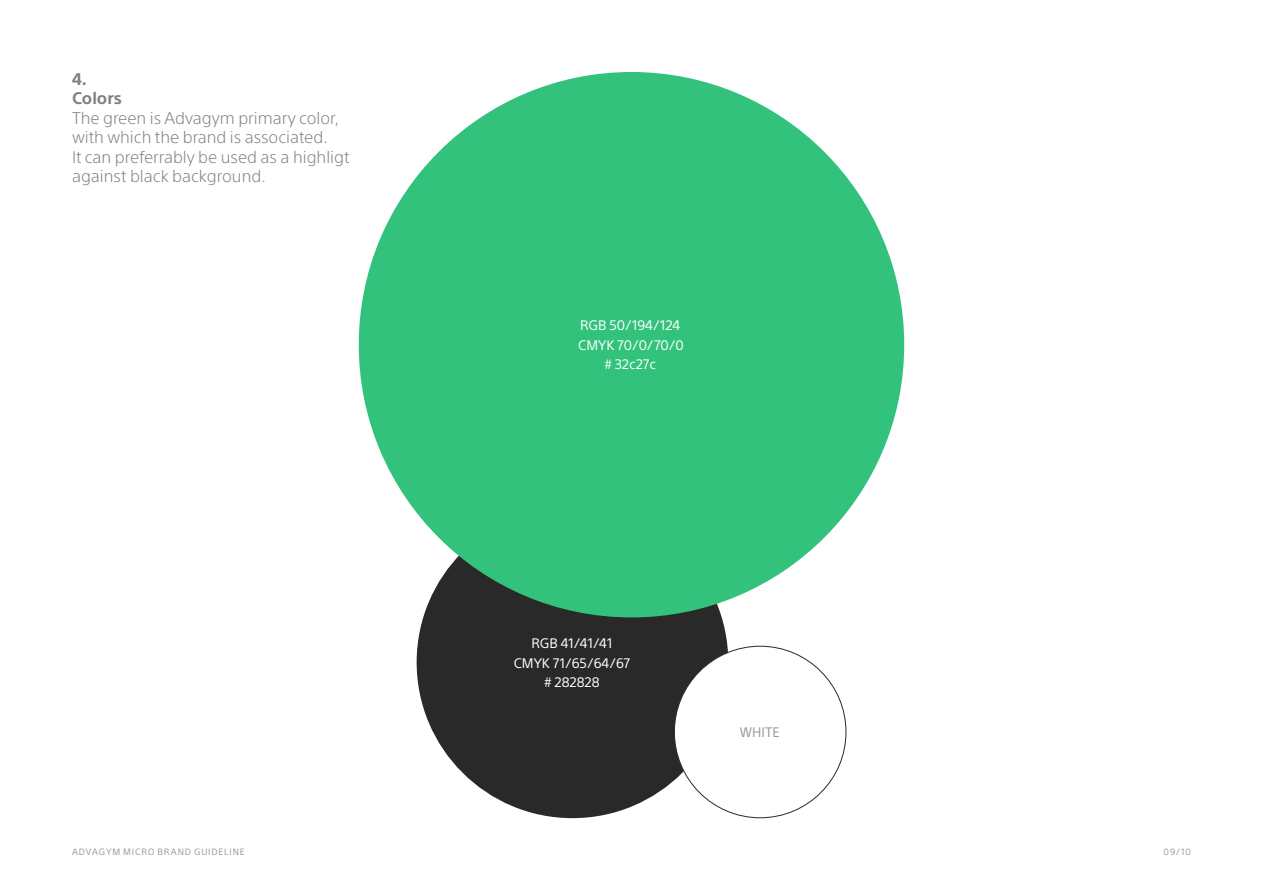
<style>
.page{position:relative;width:1263px;height:893px;background:#fff}
.page>*{position:absolute;margin:0;border:0;box-sizing:border-box;transform-origin:0 0}
.Info_Text{font:300 16.5px/19.5px "SST Pro";color:#808080}
.Info_Subhead{font:700 16.5px "SST Pro";color:#808080}
.Info_Color{font:13.5px "SST Pro";color:#fff}
.Info_Color-2{font:13.5px "SST Pro";color:#999}
.t1{font:9px "SST Pro";letter-spacing:.095em;color:#999}
</style>
<div class="page">
<div style="left:417px;top:506px;width:311px;height:312px;background:#292929;border-radius:50%"></div>
<div style="left:359px;top:72px;width:545px;height:545px;background:#32c27c;border-radius:50%"></div>
<div style="left:674px;top:646px;width:172px;height:172px;background:#fff;border-radius:50%"></div>
<p class="Info_Subhead" style="left:72px;top:69px;width:16px">4.</p>
<p class="Info_Subhead" style="left:72px;top:89px;width:52px">Colors</p>
<p class="Info_Text" style="left:72px;top:108px;width:269px">The green is Advagym primary color, with which the brand is associated.</p>
<p class="Info_Text" style="left:72px;top:147px;width:279px">It can preferrably be used as a highligt against black background.</p>
<p class="Info_Color" style="left:580px;top:318px;width:102px">RGB 50/194/124</p>
<p class="Info_Color" style="left:578px;top:337px;width:107px">CMYK 70/0/70/0</p>
<p class="Info_Color" style="left:604px;top:357px;width:53px"># 32c27c</p>
<p class="Info_Color" style="left:531px;top:635px;width:82px">RGB 41/41/41</p>
<p class="Info_Color" style="left:514px;top:655px;width:118px">CMYK 71/65/64/67</p>
<p class="Info_Color" style="left:544px;top:674px;width:57px"># 282828</p>
<p class="Info_Color-2" style="left:739px;top:724px;width:42px">WHITE</p>
<p class="t1" style="left:72px;top:846px;width:174px">ADVAGYM MICRO BRAND GUIDELINE</p>
<p class="t1" style="left:1163px;top:846px;width:29px">09/10</p>
</div>
